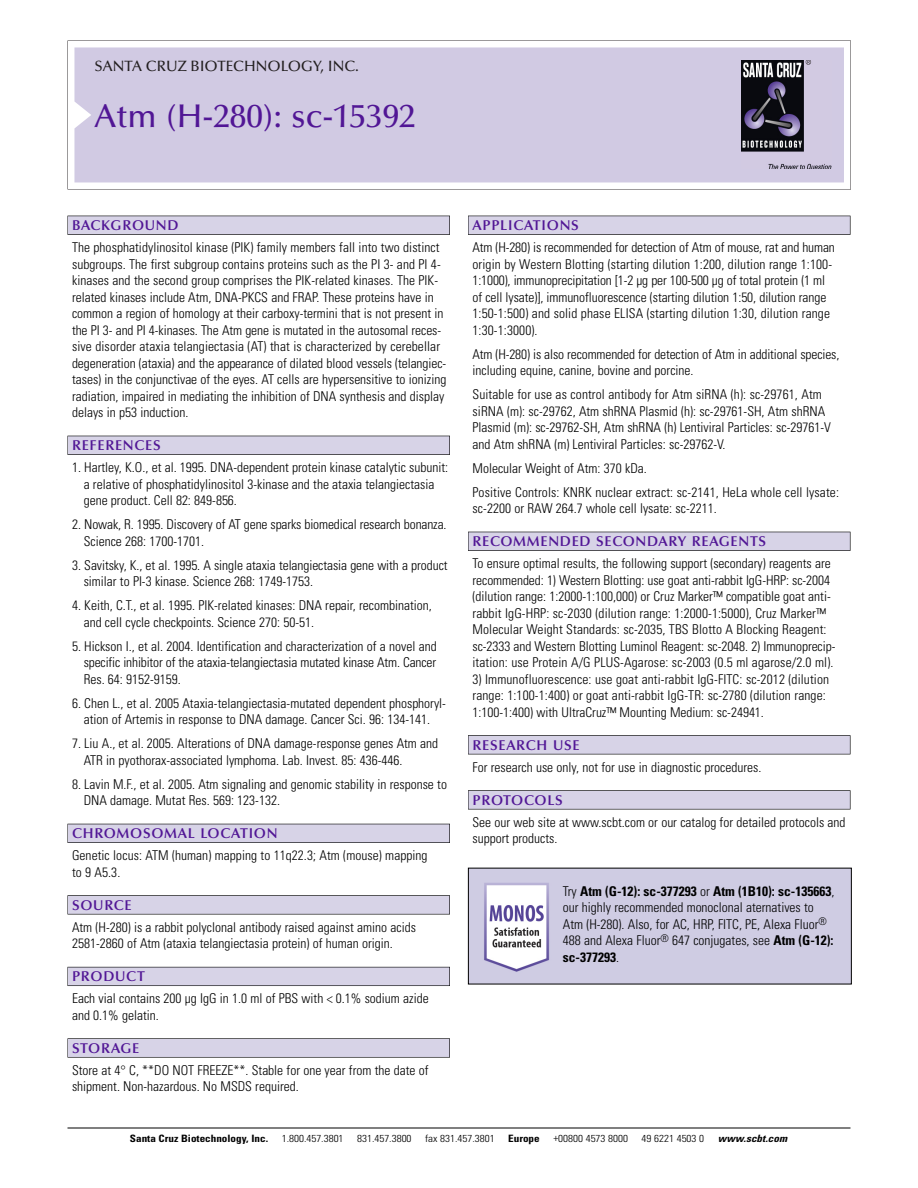
<style>
.page{position:relative;width:918px;height:1188px;background:#fff}
.page>*{position:absolute;margin:0;border:0;box-sizing:border-box;transform-origin:0 0}
.t1{font:500 33px "Optima";color:#511695}
.t2{font:500 15px "Optima";color:#231f20}
.t3{font:600 14.25px "Optima";letter-spacing:.05em;color:#511695}
.t4{font:300 condensed 13.5px/16.5px "Univers";color:#000}
.t5{font:300 condensed 10.2px "Univers";color:#000;scale:1.1 1}
.t6{font:700 condensed 10.2px "Univers";color:#000;scale:1.1 1}
.t7{font:italic 700 condensed 10.2px "Univers";letter-spacing:.005em;color:#000;scale:1.1 1}
.s1{font-weight:700}
</style>
<div class="page">
<svg style="left:68px;top:40px;width:783px;height:149px"></svg>
<div style="left:74px;top:47px;width:770px;height:135px;background:#d1cae3"></div>
<img style="left:741px;top:60px;width:90px;height:108px">
<div style="left:68px;top:216px;width:382px;height:19px;background:#525155"></div>
<div style="left:68px;top:216px;width:381px;height:18px;background:#d7d3e7"></div>
<div style="left:68px;top:436px;width:382px;height:19px;background:#515055"></div>
<div style="left:68px;top:436px;width:381px;height:18px;background:#d7d3e7"></div>
<div style="left:68px;top:824px;width:382px;height:19px;background:#525158"></div>
<div style="left:68px;top:824px;width:381px;height:18px;background:#d7d3e7"></div>
<div style="left:68px;top:895px;width:382px;height:19px;background:#575759"></div>
<div style="left:68px;top:896px;width:381px;height:18px;background:#d7d3e7"></div>
<div style="left:68px;top:967px;width:382px;height:19px;background:#5b5a62"></div>
<div style="left:68px;top:967px;width:381px;height:18px;background:#d7d3e7"></div>
<div style="left:68px;top:1038px;width:382px;height:20px;background:#626263"></div>
<div style="left:68px;top:1039px;width:381px;height:18px;background:#d7d3e7"></div>
<div style="left:468px;top:216px;width:382px;height:19px;background:#525155"></div>
<div style="left:468px;top:216px;width:382px;height:18px;background:#d7d3e7"></div>
<div style="left:468px;top:532px;width:382px;height:19px;background:#515055"></div>
<div style="left:468px;top:532px;width:382px;height:18px;background:#d7d3e7"></div>
<div style="left:468px;top:735px;width:382px;height:19px;background:#545357"></div>
<div style="left:468px;top:736px;width:382px;height:18px;background:#d7d3e7"></div>
<div style="left:468px;top:790px;width:382px;height:19px;background:#575759"></div>
<div style="left:468px;top:791px;width:382px;height:18px;background:#d7d3e7"></div>
<hr style="left:68px;top:1128px;width:782px;height:1px;background:#000">
<img style="left:470px;top:870px;width:380px;height:112px">
<p class="t2" style="left:94px;top:61px;width:266px">SANTA CRUZ BIOTECHNOLOGY, INC.</p>
<h1 class="t1" style="left:94px;top:103px;width:323px">Atm (H-280): sc-15392</h1>
<p class="t3" style="left:72px;top:219px;width:108px">BACKGROUND</p>
<p class="t4" style="left:72px;top:240px;width:376px">The phosphatidylinositol kinase (PIK) family members fall into two distinct subgroups. The first subgroup contains proteins such as the PI 3- and PI 4- kinases and the second group comprises the PIK-related kinases. The PIK&shy;related kinases include Atm, DNA-PKCS and FRAP. These proteins have in common a region of homology at their carboxy-termini that is not present in the PI 3- and PI 4-kinases. The Atm gene is mutated in the autosomal reces&shy;sive disorder ataxia telangiectasia (AT) that is characterized by cerebellar degeneration (ataxia) and the appearance of dilated blood vessels (telangiec&shy;tases) in the conjunctivae of the eyes. AT cells are hypersensitive to ionizing radiation, impaired in mediating the inhibition of DNA synthesis and display delays in p53 induction.</p>
<p class="t3" style="left:72px;top:440px;width:90px">REFERENCES</p>
<p class="t4" style="left:84px;top:460px;width:366px;text-indent:-12px">1. Hartley, K.O., et al. 1995. DNA-dependent protein kinase catalytic subunit: a relative of phosphatidylinositol 3-kinase and the ataxia telangiectasia gene product. Cell 82: 849-856.</p>
<p class="t4" style="left:84px;top:517px;width:364px;text-indent:-12px">2. Nowak, R. 1995. Discovery of AT gene sparks biomedical research bonanza.<br>Science 268: 1700-1701.</p>
<p class="t4" style="left:84px;top:558px;width:365px;text-indent:-12px">3. Savitsky, K., et al. 1995. A single ataxia telangiectasia gene with a product similar to PI-3 kinase. Science 268: 1749-1753.</p>
<p class="t4" style="left:84px;top:598px;width:350px;text-indent:-12px">4. Keith, C.T., et al. 1995. PIK-related kinases: DNA repair, recombination, and cell cycle checkpoints. Science 270: 50-51.</p>
<p class="t4" style="left:84px;top:639px;width:355px;text-align:justify;text-indent:-12px">5. Hickson I., et al. 2004. Identification and characterization of a novel and specific inhibitor of the ataxia-telangiectasia mutated kinase Atm. Cancer Res. 64: 9152-9159.</p>
<p class="t4" style="left:72px;top:696px;width:376px;text-align:center">6. Chen L., et al. 2005 Ataxia-telangiectasia-mutated dependent phosphoryl&shy;ation of Artemis in response to DNA damage. Cancer Sci. 96: 134-141.</p>
<p class="t4" style="left:84px;top:736px;width:356px;text-indent:-12px">7. Liu A., et al. 2005. Alterations of DNA damage-response genes Atm and<br>ATR in pyothorax-associated lymphoma. Lab. Invest. 85: 436-446.</p>
<p class="t4" style="left:84px;top:777px;width:365px;text-indent:-12px">8. Lavin M.F., et al. 2005. Atm signaling and genomic stability in response to<br>DNA damage. Mutat Res. 569: 123-132.</p>
<p class="t3" style="left:72px;top:828px;width:207px">CHROMOSOMAL LOCATION</p>
<p class="t4" style="left:72px;top:848px;width:357px">Genetic locus: ATM (human) mapping to 11q22.3; Atm (mouse) mapping to 9 A5.3.</p>
<p class="t3" style="left:72px;top:899px;width:61px">SOURCE</p>
<p class="t4" style="left:72px;top:920px;width:345px">Atm (H-280) is a rabbit polyclonal antibody raised against amino acids<br>2581-2860 of Atm (ataxia telangiectasia protein) of human origin.</p>
<p class="t3" style="left:72px;top:971px;width:74px">PRODUCT</p>
<p class="t4" style="left:72px;top:991px;width:358px">Each vial contains 200 µg IgG in 1.0 ml of PBS with &lt; 0.1% sodium azide and 0.1% gelatin.</p>
<p class="t3" style="left:72px;top:1042px;width:69px">STORAGE</p>
<p class="t4" style="left:72px;top:1063px;width:358px">Store at 4° C, **DO NOT FREEZE**. Stable for one year from the date of shipment. Non-hazardous. No MSDS required.</p>
<p class="t3" style="left:473px;top:219px;width:108px">APPLICATIONS</p>
<p class="t4" style="left:473px;top:240px;width:364px">Atm (H-280) is recommended for detection of Atm of mouse, rat and human origin by Western Blotting (starting dilution 1:200, dilution range 1:100- 1:1000), immunoprecipitation [1-2 µg per 100-500 µg of total protein (1 ml of cell lysate)], immunofluorescence (starting dilution 1:50, dilution range 1:50-1:500) and solid phase ELISA (starting dilution 1:30, dilution range 1:30-1:3000).</p>
<p class="t4" style="left:473px;top:347px;width:368px">Atm (H-280) is also recommended for detection of Atm in additional species, including equine, canine, bovine and porcine.</p>
<p class="t4" style="left:473px;top:387px;width:360px">Suitable for use as control antibody for Atm siRNA (h): sc-29761, Atm siRNA (m): sc-29762, Atm shRNA Plasmid (h): sc-29761-SH, Atm shRNA Plasmid (m): sc-29762-SH, Atm shRNA (h) Lentiviral Particles: sc-29761-V and Atm shRNA (m) Lentiviral Particles: sc-29762-V.</p>
<p class="t4" style="left:473px;top:457px;width:368px;line-height:24px">Molecular Weight of Atm: 370 kDa.<br>Positive Controls: KNRK nuclear extract: sc-2141, HeLa whole cell lysate:</p>
<p class="t4" style="left:473px;top:501px;width:246px">sc-2200 or RAW 264.7 whole cell lysate: sc-2211.</p>
<p class="t3" style="left:473px;top:536px;width:295px">RECOMMENDED SECONDARY REAGENTS</p>
<p class="t4" style="left:473px;top:556px;width:364px">To ensure optimal results, the following support (secondary) reagents are recommended: 1) Western Blotting: use goat anti-rabbit IgG-HRP: sc-2004 (dilution range: 1:2000-1:100,000) or Cruz Marker™ compatible goat anti&shy;rabbit IgG-HRP: sc-2030 (dilution range: 1:2000-1:5000), Cruz Marker™ Molecular Weight Standards: sc-2035, TBS Blotto A Blocking Reagent: sc-2333 and Western Blotting Luminol Reagent: sc-2048. 2) Immunoprecip&shy;itation: use Protein A/G PLUS-Agarose: sc-2003 (0.5 ml agarose/2.0 ml).</p>
<p class="t4" style="left:473px;top:672px;width:358px">3) Immunofluorescence: use goat anti-rabbit IgG-FITC: sc-2012 (dilution range: 1:100-1:400) or goat anti-rabbit IgG-TR: sc-2780 (dilution range:<br>1:100-1:400) with UltraCruz™ Mounting Medium: sc-24941.</p>
<p class="t3" style="left:473px;top:739px;width:109px">RESEARCH USE</p>
<p class="t4" style="left:473px;top:760px;width:290px">For research use only, not for use in diagnostic procedures.</p>
<p class="t3" style="left:473px;top:794px;width:92px">PROTOCOLS</p>
<p class="t4" style="left:473px;top:815px;width:375px">See our web site at www.scbt.com or our catalog for detailed protocols and support products.</p>
<p class="t4" style="left:563px;top:884px;width:273px">Try <span class="s1">Atm (G-12): sc-377293</span> or <span class="s1">Atm (1B10): sc-135663</span>, our highly recommended monoclonal aternatives to Atm (H-280). Also, for AC, HRP, FITC, PE, Alexa Fluor<sup>® </sup>488 and Alexa Fluor<sup>®</sup> 647 conjugates, see <span class="s1">Atm (G-12): sc-377293</span>.</p>
<p class="t6" style="left:130px;top:1135px;width:127px">Santa Cruz Biotechnology, Inc.</p>
<p class="t5" style="left:282px;top:1135px;width:58px">1.800.457.3801</p>
<p class="t5" style="left:357px;top:1135px;width:51px">831.457.3800</p>
<p class="t5" style="left:425px;top:1135px;width:65px">fax 831.457.3801</p>
<p class="t6" style="left:508px;top:1135px;width:30px">Europe</p>
<p class="t5" style="left:553px;top:1135px;width:69px">+00800 4573 8000</p>
<p class="t5" style="left:642px;top:1135px;width:58px">49 6221 4503 0</p>
<p class="t7" style="left:718px;top:1135px;width:64px">www.scbt.com</p>
</div>
